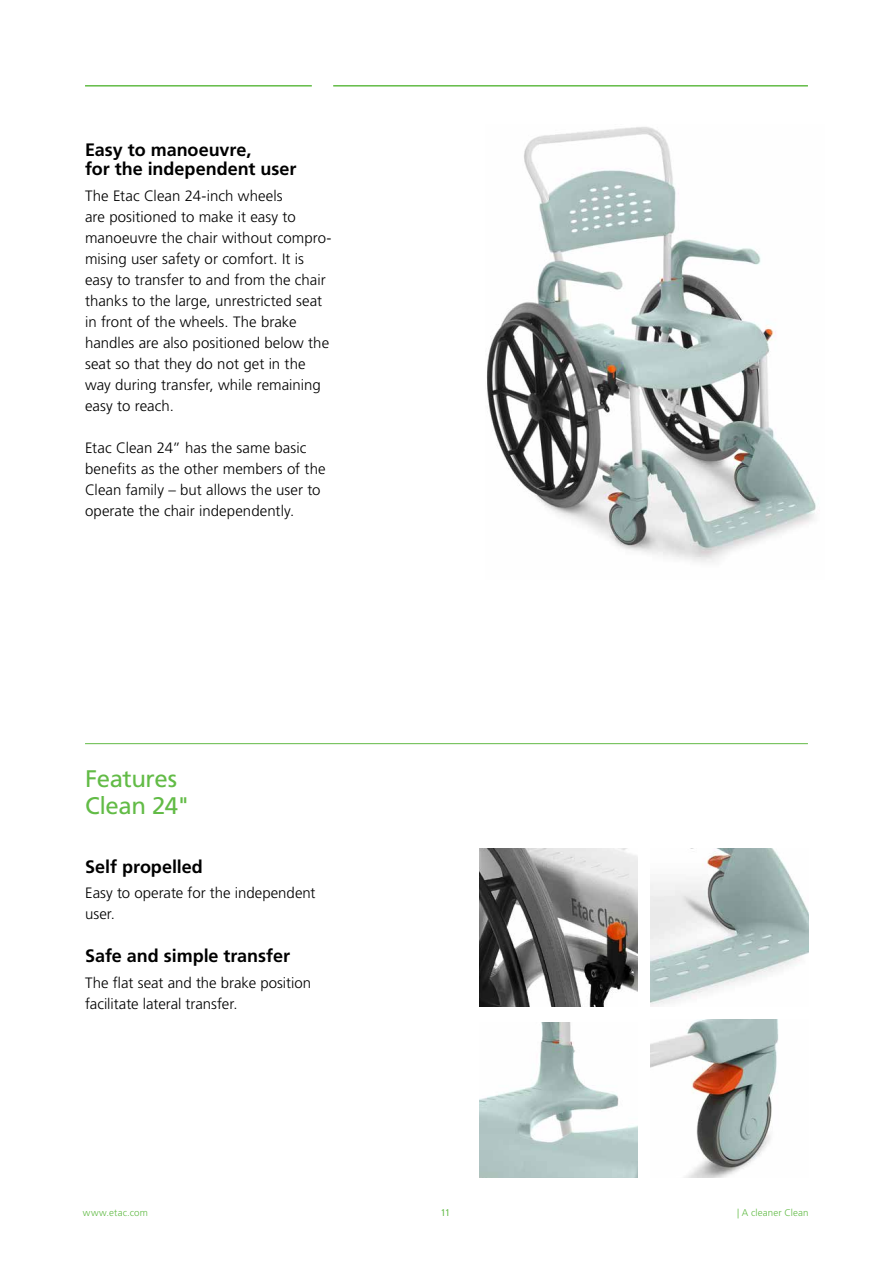
<style>
.page{position:relative;width:893px;height:1263px;background:#fff}
.page>*{position:absolute;margin:0;border:0;box-sizing:border-box;transform-origin:0 0}
.t1{font:24px/27px "Frutiger LT Pro";letter-spacing:-.02em;color:#62bb46}
.t2{font:700 18px/19.5px "Frutiger LT Pro";color:#000}
.t3{font:300 15px/21px "Frutiger LT Pro";color:#000}
.t4{font:300 9.75px "Frutiger LT Pro";letter-spacing:.015em;color:#62bb46}
.t5{font:condensed 9.75px "Frutiger LT Pro";color:#62bb46}
</style>
<div class="page">
<img style="left:487px;top:127px;width:329px;height:435px">
<img style="left:479px;top:848px;width:158px;height:159px">
<img style="left:479px;top:1022px;width:158px;height:156px">
<img style="left:650px;top:848px;width:158px;height:159px">
<img style="left:650px;top:1020px;width:129px;height:158px">
<hr style="left:85px;top:85px;width:227px;height:2px;background:#62bb46">
<hr style="left:333px;top:85px;width:475px;height:2px;background:#62bb46">
<hr style="left:85px;top:743px;width:723px;height:1px;background:#62bb46">
<p class="t2" style="left:85px;top:140px;width:213px">Easy to manoeuvre,<br>for the independent user</p>
<p class="t3" style="left:85px;top:185px;width:248px">The Etac Clean 24-inch wheels<br>are positioned to make it easy to manoeuvre the chair without compro&shy;mising user safety or comfort. It is easy to transfer to and from the chair thanks to the large, unrestricted seat in front of the wheels. The brake handles are also positioned below the seat so that they do not get in the way during transfer, while remaining easy to reach.</p>
<p class="t3" style="left:85px;top:437px;width:242px">Etac Clean 24” has the same basic benefits as the other members of the Clean family – but allows the user to operate the chair independently.</p>
<h1 class="t1" style="left:85px;top:765px;width:106px">Features<br>Clean 24"</h1>
<p class="t2" style="left:85px;top:857px;width:119px">Self propelled</p>
<p class="t3" style="left:85px;top:882px;width:232px">Easy to operate for the independent user.</p>
<p class="t2" style="left:85px;top:946px;width:206px">Safe and simple transfer</p>
<p class="t3" style="left:85px;top:972px;width:227px">The flat seat and the brake position facilitate lateral transfer.</p>
<p class="t4" style="left:83px;top:1207px;width:67px">www.etac.com</p>
<p class="t5" style="left:441px;top:1207px;width:10px">11</p>
<p class="t4" style="left:737px;top:1207px;width:73px">| A cleaner Clean</p>
</div>
